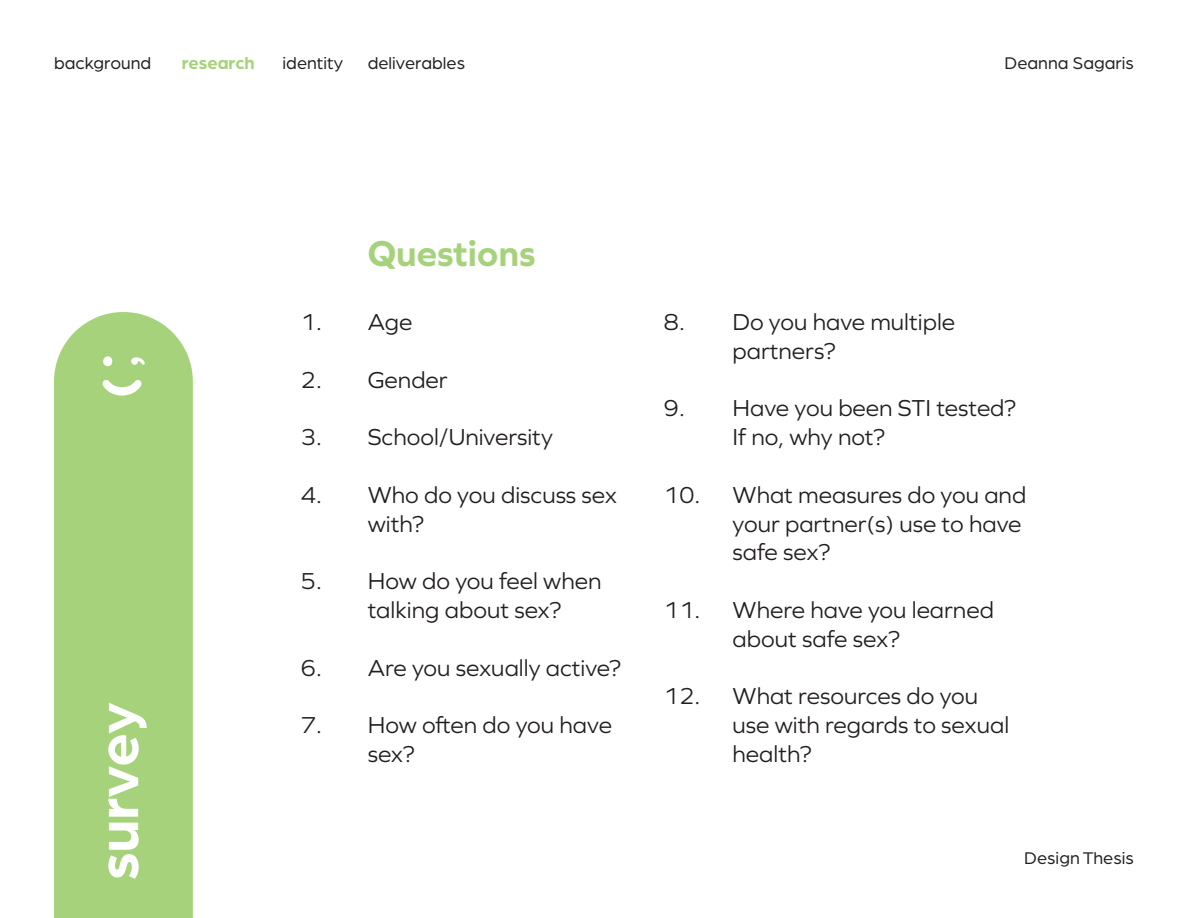
<style>
.page{position:relative;width:1188px;height:918px;background:#fff}
.page>*{position:absolute;margin:0;border:0;box-sizing:border-box;transform-origin:0 0}
.t1{font:700 58.5px "Arboria";color:#fff}
.t2{font:700 37.5px "Graphie";color:#a6d27c}
.t3{font:24px/28.8px "Graphie";color:#231f20}
.t4{font:18px "Arboria";color:#231f20}
.t5{font:700 18px "Arboria";color:#a6d27c}
</style>
<div class="page">
<div style="left:54px;top:312px;width:139px;height:606px;background:#a6d27c"></div>
<svg style="left:103px;top:380px;width:38px;height:16px"></svg>
<div style="left:103px;top:356px;width:9px;height:10px;background:#fff;border-radius:50%"></div>
<svg style="left:131px;top:357px;width:14px;height:8px"></svg>
<p class="t4" style="left:54px;top:51px;width:99px">background</p>
<p class="t5" style="left:182px;top:50px;width:74px">research</p>
<p class="t4" style="left:283px;top:51px;width:62px">identity</p>
<p class="t4" style="left:368px;top:51px;width:99px">deliverables</p>
<p class="t4" style="left:1005px;top:51px;width:131px">Deanna Sagaris</p>
<p class="t1" style="left:78px;top:880px;width:179px;rotate:-90deg">survey</p>
<p class="t3" style="left:301px;top:307px;width:23px">1.</p>
<p class="t3" style="left:301px;top:365px;width:23px">2.</p>
<p class="t3" style="left:301px;top:422px;width:23px">3.</p>
<p class="t3" style="left:301px;top:480px;width:23px">4.</p>
<p class="t3" style="left:301px;top:566px;width:23px">5.</p>
<p class="t3" style="left:301px;top:653px;width:23px">6.</p>
<p class="t3" style="left:301px;top:710px;width:23px">7.</p>
<p class="t2" style="left:368px;top:231px;width:169px">Questions</p>
<p class="t3" style="left:368px;top:307px;width:46px">Age</p>
<p class="t3" style="left:368px;top:365px;width:81px">Gender</p>
<p class="t3" style="left:368px;top:422px;width:187px">School/University</p>
<p class="t3" style="left:368px;top:480px;width:251px">Who do you discuss sex with?</p>
<p class="t3" style="left:368px;top:566px;width:235px">How do you feel when talking about sex?</p>
<p class="t3" style="left:368px;top:653px;width:255px">Are you sexually active?</p>
<p class="t3" style="left:368px;top:710px;width:246px">How often do you have sex?</p>
<p class="t3" style="left:663px;top:307px;width:23px">8.</p>
<p class="t3" style="left:663px;top:393px;width:23px">9.</p>
<p class="t3" style="left:663px;top:480px;width:39px">10.</p>
<p class="t3" style="left:663px;top:595px;width:39px">11.</p>
<p class="t3" style="left:663px;top:681px;width:39px">12.</p>
<p class="t3" style="left:733px;top:307px;width:224px">Do you have multiple partners?</p>
<p class="t3" style="left:733px;top:393px;width:285px">Have you been STI tested?</p>
<p class="t3" style="left:733px;top:422px;width:154px">If no, why not?</p>
<p class="t3" style="left:733px;top:480px;width:295px">What measures do you and your partner(s) use to have safe sex?</p>
<p class="t3" style="left:733px;top:595px;width:263px">Where have you learned about safe sex?</p>
<p class="t3" style="left:733px;top:681px;width:278px">What resources do you use with regards to sexual health?</p>
<p class="t4" style="left:1024px;top:846px;width:111px">Design Thesis</p>
</div>
